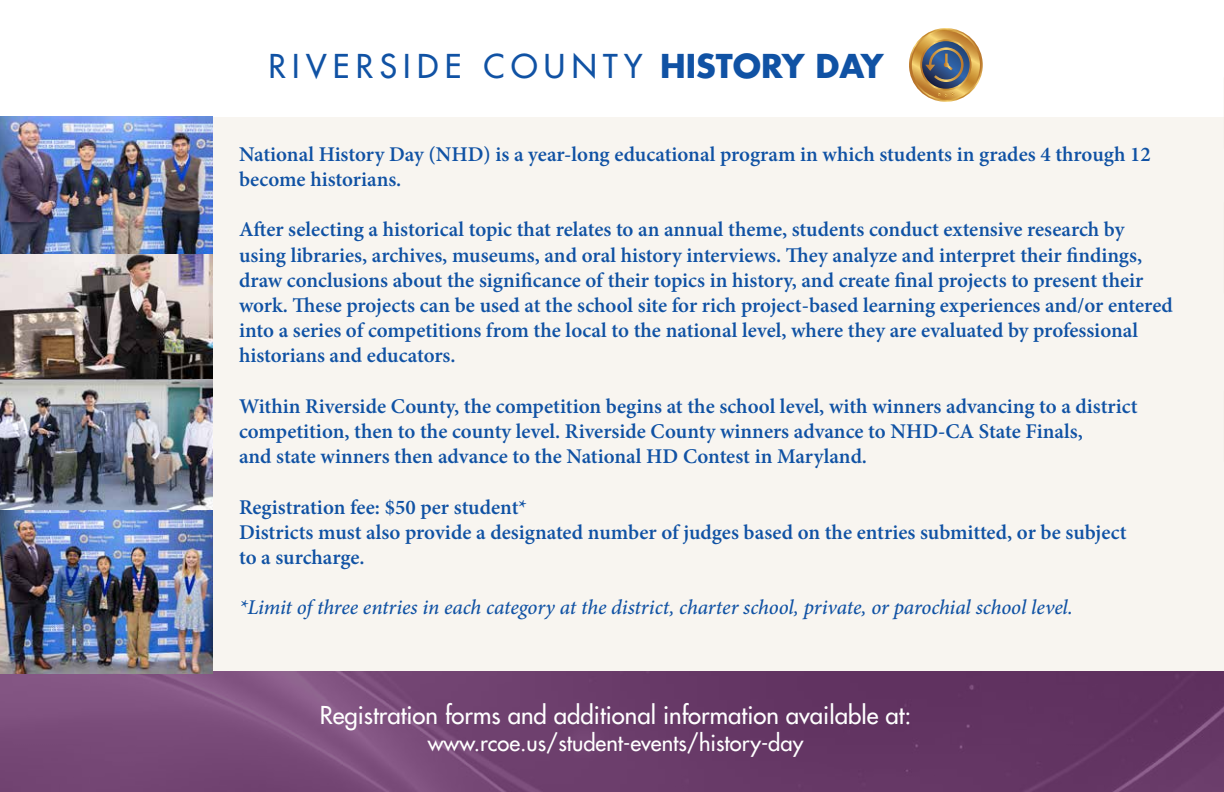
<style>
.page{position:relative;width:1224px;height:792px;background:#fff}
.page>*{position:absolute;margin:0;border:0;box-sizing:border-box;transform-origin:0 0}
.t1{font:500 32px "Futura Std";letter-spacing:.2em;color:#1052a4}
.t2{font:500 24px "Futura Std";color:#fff}
.t3{font:500 22px "Futura Std";color:#fff}
.t4{font:600 21px/25.2px "Minion Pro";color:#1052a4}
.t5{font:italic 500 21px "Minion Pro";letter-spacing:-.01em;color:#1052a4}
.s1{font-weight:700}
</style>
<div class="page">
<div style="left:0;top:117px;width:1224px;height:675px;background:#f8f5f0"></div>
<img style="left:0;top:671px;width:1224px;height:121px">
<img style="left:0;top:254px;width:212px;height:420px">
<img style="left:0;top:117px;width:212px;height:137px">
<hr style="left:1223px;top:77px;width:1px;height:72px;background:#ede4d7">
<hr style="left:1223px;top:202px;width:1px;height:91px;background:#ede4d7">
<hr style="left:1223px;top:391px;width:1px;height:71px;background:#ede4d7">
<svg style="left:909px;top:28px;width:74px;height:74px"></svg>
<svg style="left:910px;top:29px;width:71px;height:71px"></svg>
<svg style="left:912px;top:31px;width:68px;height:68px"></svg>
<svg style="left:920px;top:39px;width:52px;height:52px"></svg>
<svg style="left:937px;top:92px;width:18px;height:5px"></svg>
<svg style="left:922px;top:41px;width:48px;height:48px"></svg>
<svg style="left:925px;top:47px;width:39px;height:35px"></svg>
<h2 class="t1" style="left:268px;top:46px;width:617px">RIVERSIDE COUNTY <span class="s1">HISTORY DAY</span></h2>
<p class="t4" style="left:239px;top:141px;width:913px">National History Day (NHD) is a year-long educational program in which students in grades 4 through 12</p>
<p class="t4" style="left:239px;top:166px;width:164px">become historians.</p>
<p class="t4" style="left:239px;top:217px;width:887px">After selecting a historical topic that relates to an annual theme, students conduct extensive research by</p>
<p class="t4" style="left:239px;top:242px;width:935px">using libraries, archives, museums, and oral history interviews. They analyze and interpret their findings, draw conclusions about the significance of their topics in history, and create final projects to present their work. These projects can be used at the school site for rich project-based learning experiences and/or entered into a series of competitions from the local to the national level, where they are evaluated by professional historians and educators.</p>
<p class="t4" style="left:239px;top:393px;width:900px">Within Riverside County, the competition begins at the school level, with winners advancing to a district competition, then to the county level. Riverside County winners advance to NHD-CA State Finals,</p>
<p class="t4" style="left:239px;top:444px;width:630px">and state winners then advance to the National HD Contest in Maryland.</p>
<p class="t4" style="left:239px;top:494px;width:290px">Registration fee: $50 per student*</p>
<p class="t4" style="left:239px;top:519px;width:889px">Districts must also provide a designated number of judges based on the entries submitted, or be subject</p>
<p class="t4" style="left:239px;top:544px;width:127px">to a surcharge.</p>
<p class="t5" style="left:239px;top:593px;width:835px">*Limit of three entries in each category at the district, charter school, private, or parochial school level.</p>
<p class="t2" style="left:320px;top:701px;width:593px">Registration forms and additional information available at:</p>
<p class="t3" style="left:428px;top:729px;width:377px">www.rcoe.us/student-events/history-day</p>
</div>
